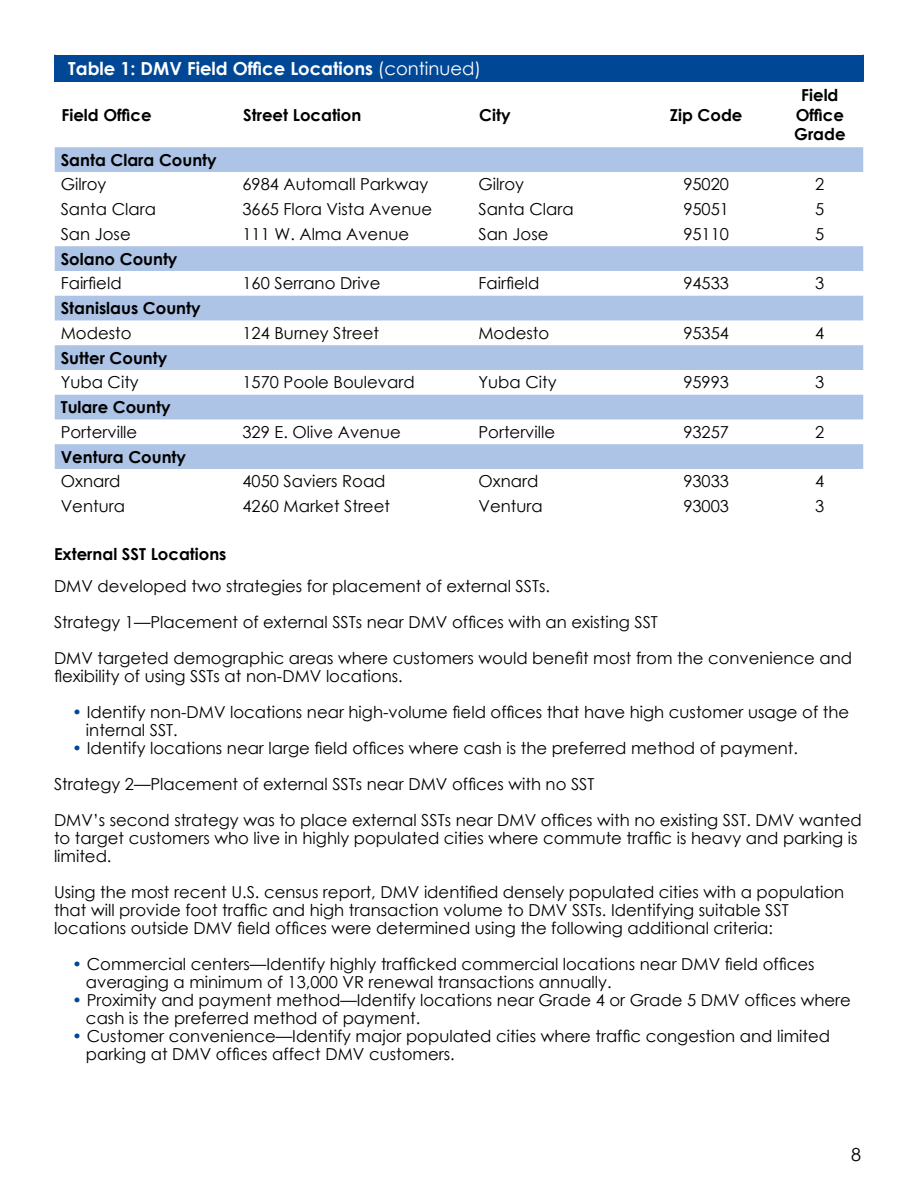
<style>
.page{position:relative;width:918px;height:1188px;background:#fff}
.page>*{position:absolute;margin:0;border:0;box-sizing:border-box;transform-origin:0 0}
.t1{font:700 18px "Century Gothic";color:#fff}
.t2{font:18px "Century Gothic";color:#000}
.t3{font:16.5px/18px "Century Gothic";color:#000}
.t4{font:700 16.5px/24.8px "Century Gothic";color:#000}
.s1{font-weight:400}
.s2{font-weight:400;color:#004896}
.s3{color:#004896}
.s4{font-size:16.5px;color:#004896}
.s5{font-weight:700}
</style>
<div class="page">
<div style="left:55px;top:55px;width:808px;height:27px;background:#004896"></div>
<svg style="left:55px;top:147px;width:808px;height:322px"></svg>
<hr style="left:862px;top:55px;width:2px;height:27px;background:#004896">
<hr style="left:54px;top:55px;width:2px;height:27px;background:#004896">
<p class="t1" style="left:68px;top:55px;width:458px">Table 1: DMV Field Office Locations <span class="s1">(continued)</span> <span class="s2">2</span><span class="s3">0</span><span class="s4">18</span></p>
<p class="t4" style="left:62px;top:102px;width:92px">Field Office</p>
<p class="t4" style="left:243px;top:102px;width:120px">Street Location</p>
<p class="t4" style="left:479px;top:102px;width:33px">City</p>
<p class="t4" style="left:670px;top:102px;width:74px">Zip Code</p>
<p class="t4" style="left:794px;top:84px;width:53px;line-height:19.8px;text-align:center">Field<br>Office<br>Grade</p>
<p class="t4" style="left:61px;top:147px;width:158px">Santa Clara County<br><span class="s1">Gilroy</span></p>
<p class="t3" style="left:243px;top:175px;width:187px">6984 Automall Parkway</p>
<p class="t3" style="left:478px;top:175px;width:47px">Gilroy</p>
<p class="t3" style="left:683px;top:175px;width:47px">95020</p>
<p class="t3" style="left:815px;top:175px;width:11px">2</p>
<p class="t3" style="left:61px;top:200px;width:97px">Santa Clara</p>
<p class="t3" style="left:243px;top:200px;width:191px">3665 Flora Vista Avenue</p>
<p class="t3" style="left:478px;top:200px;width:97px">Santa Clara</p>
<p class="t3" style="left:683px;top:200px;width:47px">95051</p>
<p class="t3" style="left:815px;top:200px;width:11px">5</p>
<p class="t3" style="left:61px;top:225px;width:72px">San Jose</p>
<p class="t3" style="left:243px;top:225px;width:168px">111 W. Alma Avenue</p>
<p class="t3" style="left:478px;top:225px;width:72px">San Jose</p>
<p class="t3" style="left:683px;top:225px;width:47px">95110</p>
<p class="t3" style="left:815px;top:225px;width:11px">5</p>
<p class="t4" style="left:61px;top:246px;width:118px">Solano County<br><span class="s1">Fairfield</span></p>
<p class="t3" style="left:243px;top:274px;width:139px">160 Serrano Drive</p>
<p class="t3" style="left:478px;top:274px;width:62px">Fairfield</p>
<p class="t3" style="left:683px;top:274px;width:47px">94533</p>
<p class="t3" style="left:815px;top:274px;width:11px">3</p>
<p class="t4" style="left:61px;top:295px;width:141px">Stanislaus County<br><span class="s1">Modesto</span></p>
<p class="t4" style="left:61px;top:345px;width:108px">Sutter County<br><span class="s1">Yuba City</span></p>
<p class="t4" style="left:61px;top:394px;width:111px">Tulare County<br><span class="s1">Porterville</span></p>
<p class="t4" style="left:61px;top:444px;width:127px">Ventura County<br><span class="s1">Oxnard</span></p>
<p class="t3" style="left:243px;top:324px;width:138px">124 Burney Street</p>
<p class="t3" style="left:478px;top:324px;width:72px">Modesto</p>
<p class="t3" style="left:683px;top:324px;width:47px">95354</p>
<p class="t3" style="left:815px;top:324px;width:11px">4</p>
<p class="t3" style="left:243px;top:373px;width:174px">1570 Poole Boulevard</p>
<p class="t3" style="left:478px;top:373px;width:80px">Yuba City</p>
<p class="t3" style="left:683px;top:373px;width:47px">95993</p>
<p class="t3" style="left:815px;top:373px;width:11px">3</p>
<p class="t3" style="left:243px;top:423px;width:160px">329 E. Olive Avenue</p>
<p class="t3" style="left:478px;top:423px;width:78px">Porterville</p>
<p class="t3" style="left:683px;top:423px;width:47px">93257</p>
<p class="t3" style="left:815px;top:423px;width:11px">2</p>
<p class="t3" style="left:243px;top:472px;width:145px">4050 Saviers Road</p>
<p class="t3" style="left:478px;top:472px;width:61px">Oxnard</p>
<p class="t3" style="left:683px;top:472px;width:47px">93033</p>
<p class="t3" style="left:815px;top:472px;width:11px">4</p>
<p class="t3" style="left:61px;top:497px;width:66px">Ventura</p>
<p class="t3" style="left:243px;top:497px;width:149px">4260 Market Street</p>
<p class="t3" style="left:478px;top:497px;width:66px">Ventura</p>
<p class="t3" style="left:683px;top:497px;width:47px">93003</p>
<p class="t3" style="left:815px;top:497px;width:11px">3</p>
<p class="t3" style="left:54px;top:538px;width:498px;line-height:31.5px"><span class="s5">External SST Locations<br></span>DMV developed two strategies for placement of external SSTs.</p>
<p class="t3" style="left:54px;top:603px;width:800px;line-height:36px">Strategy 1—Placement of external SSTs near DMV offices with an existing SST<br>DMV targeted demographic areas where customers would benefit most from the convenience and</p>
<p class="t3" style="left:54px;top:666px;width:350px">flexibility of using SSTs at non-DMV locations.</p>
<p class="t3" style="left:86px;top:702px;width:765px;text-indent:-14px"><span class="s3">•</span> Identify non-DMV locations near high-volume field offices that have high customer usage of the internal SST.</p>
<p class="t3" style="left:54px;top:729px;width:809px;line-height:36px;text-indent:18px"><span class="s3">•</span> Identify locations near large field offices where cash is the preferred method of payment.<br>Strategy 2—Placement of external SSTs near DMV offices with no SST<br>DMV’s second strategy was to place external SSTs near DMV offices with no existing SST. DMV wanted</p>
<p class="t3" style="left:54px;top:828px;width:805px">to target customers who live in highly populated cities where commute traffic is heavy and parking is limited.</p>
<p class="t3" style="left:54px;top:882px;width:792px">Using the most recent U.S. census report, DMV identified densely populated cities with a population that will provide foot traffic and high transaction volume to DMV SSTs. Identifying suitable SST locations outside DMV field offices were determined using the following additional criteria:</p>
<p class="t3" style="left:86px;top:954px;width:730px;text-indent:-14px"><span class="s3">•</span> Commercial centers—Identify highly trafficked commercial locations near DMV field offices averaging a minimum of 13,000 VR renewal transactions annually.</p>
<p class="t3" style="left:86px;top:990px;width:766px;text-indent:-14px"><span class="s3">•</span> Proximity and payment method—Identify locations near Grade 4 or Grade 5 DMV offices where cash is the preferred method of payment.</p>
<p class="t3" style="left:86px;top:1026px;width:746px;text-indent:-14px"><span class="s3">•</span> Customer convenience—Identify major populated cities where traffic congestion and limited parking at DMV offices affect DMV customers.</p>
<p class="t2" style="left:851px;top:1142px;width:11px">8</p>
</div>
